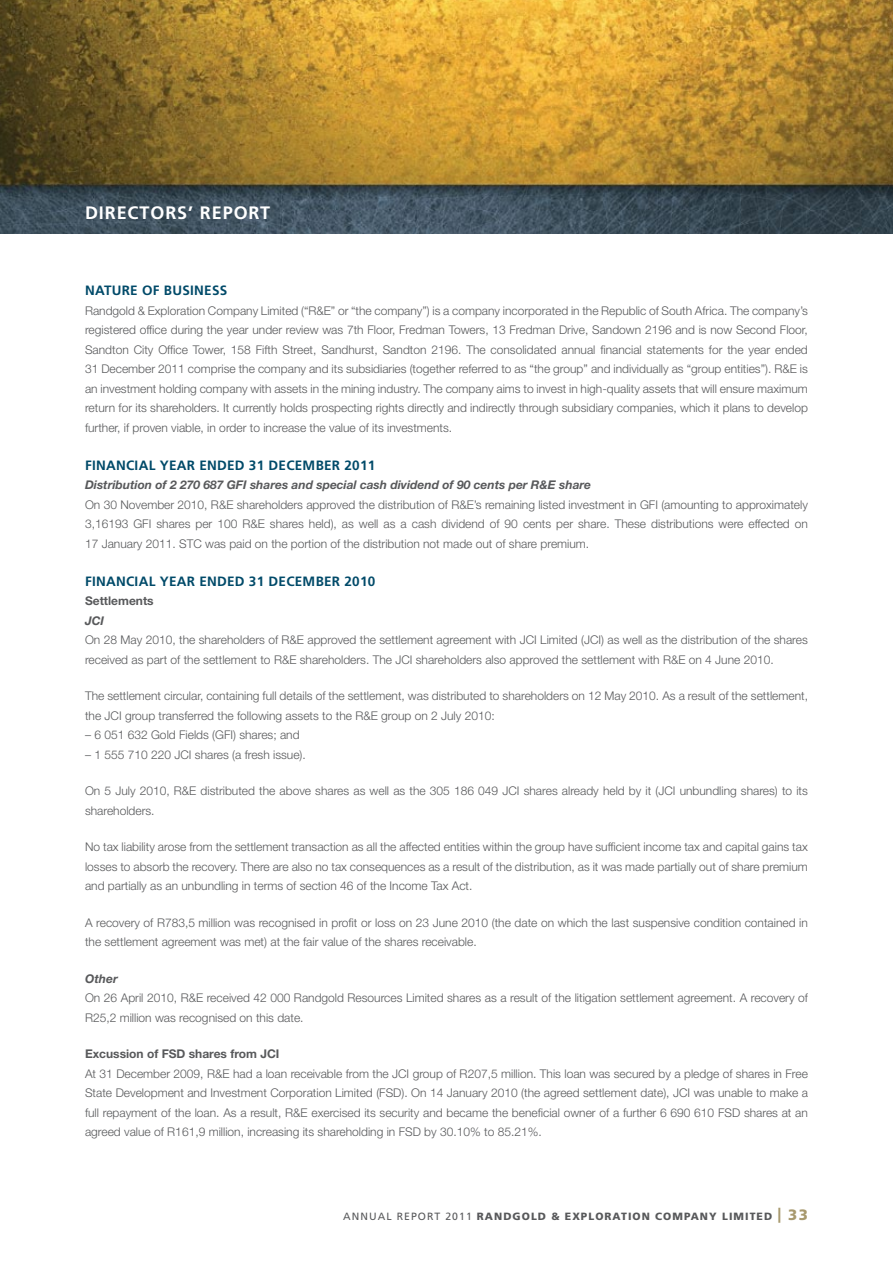
<style>
.page{position:relative;width:893px;height:1263px;background:#fff}
.page>*{position:absolute;margin:0;border:0;box-sizing:border-box;transform-origin:0 0}
.t1{font:700 18px "Frutiger LT Std";letter-spacing:.05em;color:#fff}
.t2{font:700 13.5px "Frutiger LT Std";letter-spacing:.02em;color:#004a69}
.t3{font:300 12px/19.5px "Helvetica Neue LT Std";color:#58595b}
.t4{font:italic 700 12px "Helvetica Neue LT Std";color:#58595b}
.t5{font:700 12px "Helvetica Neue LT Std";color:#58595b}
.t6{font:900 10.5px "Frutiger LT Std";letter-spacing:.1em;color:#58595b}
.s1{font-weight:400}
.s2{font-size:15px;color:#a8996e}
</style>
<div class="page">
<img style="left:0;top:0;width:893px;height:234px">
<h1 class="t1" style="left:85px;top:202px;width:186px">DI RECTORS’ REPORT</h1>
<p class="t2" style="left:85px;top:282px;width:144px">NATURE OF BUSINESS</p>
<p class="t3" style="left:85px;top:300px;width:724px;text-align:justify">Randgold &amp; Exploration Company Limited (“R&amp;E” or “the company”) is a company incorporated in the Republic of South Africa. The company’s registered office during the year under review was 7th Floor, Fredman Towers, 13 Fredman Drive, Sandown 2196 and is now Second Floor, Sandton City Office Tower, 158 Fifth Street, Sandhurst, Sandton 2196. The consolidated annual financial statements for the year ended 31 December 2011 comprise the company and its subsidiaries (together referred to as “the group” and individually as “group entities”). R&amp;E is an investment holding company with assets in the mining industry. The company aims to invest in high-quality assets that will ensure maximum return for its shareholders. It currently holds prospecting rights directly and indirectly through subsidiary companies, which it plans to develop further, if proven viable, in order to increase the value of its investments.</p>
<p class="t2" style="left:85px;top:457px;width:142px">FINANCIAL YEAR ENDED</p>
<p class="t2" style="left:249px;top:457px;width:128px">31 DECEMBER 2011</p>
<p class="t4" style="left:85px;top:477px;width:508px">Distribution of 2 270 687 GFI shares and special cash dividend of 90 cents per R&amp;E share</p>
<p class="t3" style="left:85px;top:494px;width:724px;text-align:justify">On 30 November 2010, R&amp;E shareholders approved the distribution of R&amp;E’s remaining listed investment in GFI (amounting to approximately 3,16193 GFI shares per 100 R&amp;E shares held), as well as a cash dividend of 90 cents per share. These distributions were effected on 17 January 2011. STC was paid on the portion of the distribution not made out of share premium.</p>
<p class="t2" style="left:85px;top:573px;width:142px">FINANCIAL YEAR ENDED</p>
<p class="t2" style="left:249px;top:573px;width:128px">31 DECEMBER 2010</p>
<p class="t5" style="left:85px;top:593px;width:70px">Settlements</p>
<p class="t4" style="left:85px;top:613px;width:21px">JCI</p>
<p class="t3" style="left:85px;top:630px;width:724px">On 28 May 2010, the shareholders of R&amp;E approved the settlement agreement with JCI Limited (JCI) as well as the distribution of the shares received as part of the settlement to R&amp;E shareholders. The JCI shareholders also approved the settlement with R&amp;E on 4 June 2010.</p>
<p class="t3" style="left:85px;top:686px;width:724px">The settlement circular, containing full details of the settlement, was distributed to shareholders on 12 May 2010. As a result of the settlement, the JCI group transferred the following assets to the R&amp;E group on 2 July 2010:</p>
<p class="t3" style="left:85px;top:725px;width:216px">– 6 051 632 Gold Fields (GFI) shares; and</p>
<p class="t3" style="left:85px;top:744px;width:222px">– 1 555 710 220 JCI shares (a fresh issue).</p>
<p class="t3" style="left:85px;top:781px;width:724px">On 5 July 2010, R&amp;E distributed the above shares as well as the 305 186 049 JCI shares already held by it (JCI unbundling shares) to its shareholders.</p>
<p class="t3" style="left:85px;top:837px;width:724px;text-align:justify">No tax liability arose from the settlement transaction as all the affected entities within the group have sufficient income tax and capital gains tax losses to absorb the recovery. There are also no tax consequences as a result of the distribution, as it was made partially out of share premium and partially as an unbundling in terms of section 46 of the Income Tax Act.</p>
<p class="t3" style="left:85px;top:912px;width:724px">A recovery of R783,5 million was recognised in profit or loss on 23 June 2010 (the date on which the last suspensive condition contained in the settlement agreement was met) at the fair value of the shares receivable.</p>
<p class="t4" style="left:85px;top:971px;width:34px">Other</p>
<p class="t3" style="left:85px;top:988px;width:724px">On 26 April 2010, R&amp;E received 42 000 Randgold Resources Limited shares as a result of the litigation settlement agreement. A recovery of<br>R25,2 million was recognised on this date.</p>
<p class="t5" style="left:85px;top:1046px;width:196px">Excussion of FSD shares from JCI</p>
<p class="t3" style="left:85px;top:1063px;width:724px;text-align:justify">At 31 December 2009, R&amp;E had a loan receivable from the JCI group of R207,5 million. This loan was secured by a pledge of shares in Free State Development and Investment Corporation Limited (FSD). On 14 January 2010 (the agreed settlement date), JCI was unable to make a full repayment of the loan. As a result, R&amp;E exercised its security and became the beneficial owner of a further 6 690 610 FSD shares at an agreed value of R161,9 million, increasing its shareholding in FSD by 30.10% to 85.21%.</p>
<p class="t6" style="left:343px;top:1210px;width:466px"><span class="s1">ANNUAL REPORT 2011</span> RANDGOLD &amp; EXPLORATION COMPANY LIMITED <span class="s2">| 33</span></p>
</div>
